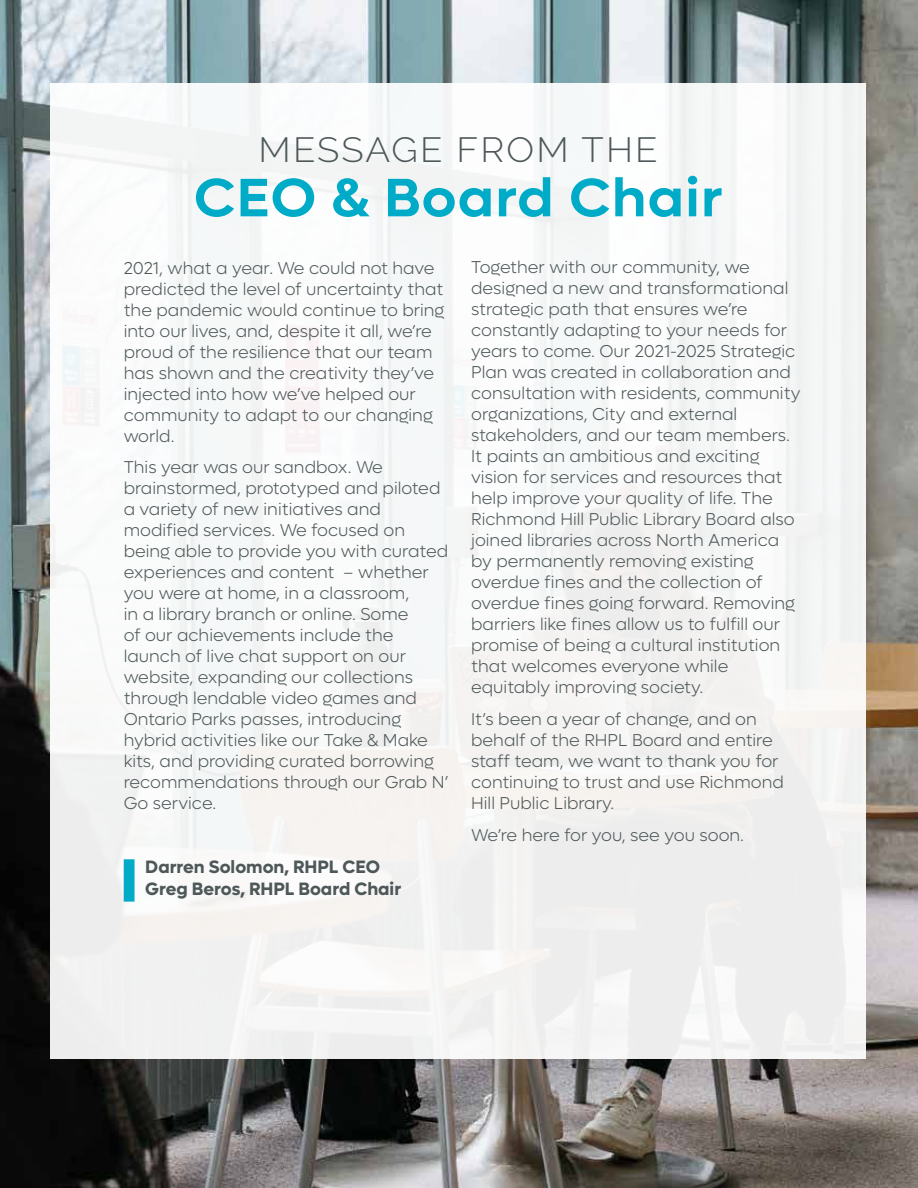
<style>
.page{position:relative;width:918px;height:1188px;background:#fff}
.page>*{position:absolute;margin:0;border:0;box-sizing:border-box;transform-origin:0 0}
.t1{font:600 54.3px "Lufga";letter-spacing:.02em;color:#00abc8;scale:1.05 1}
.t2{font:300 34.95px "Raleway";letter-spacing:.06em;color:#4e5859;scale:1.05 1}
.t3{font:700 18px/21.6px "Lufga";color:#4e5859}
.t4{font:300 17.25px/21px "Lufga";color:#4e5859}
</style>
<div class="page">
<img style="left:0;top:0;width:918px;height:1188px">
<div style="left:50px;top:83px;width:816px;height:976px;background:#f5f6f6"></div>
<svg style="left:124px;top:859px;width:11px;height:43px"></svg>
<h2 class="t2" style="left:259px;top:129px;width:382px">MESSAGE FROM THE</h2>
<h1 class="t1" style="left:194px;top:166px;width:505px">CEO &amp; Board Chair</h1>
<p class="t4" style="left:124px;top:257px;width:322px">2021, what a year. We could not have predicted the level of uncertainty that the pandemic would continue to bring into our lives, and, despite it all, we’re proud of the resilience that our team has shown and the creativity they’ve injected into how we’ve helped our community to adapt to our changing world.</p>
<p class="t4" style="left:124px;top:457px;width:326px">This year was our sandbox. We brainstormed, prototyped and piloted a variety of new initiatives and modified services. We focused on being able to provide you with curated experiences and content – whether you were at home, in a classroom,<br>in a library branch or online. Some<br>of our achievements include the launch of live chat support on our website, expanding our collections through lendable video games and Ontario Parks passes, introducing hybrid activities like our Take &amp; Make kits, and providing curated borrowing recommendations through our Grab N’ Go service.</p>
<p class="t3" style="left:145px;top:856px;width:257px">Darren Solomon, RHPL CEO<br>Greg Beros, RHPL Board Chair</p>
<p class="t4" style="left:471px;top:257px;width:331px">Together with our community, we designed a new and transformational strategic path that ensures we’re constantly adapting to your needs for years to come. Our 2021-2025 Strategic Plan was created in collaboration and consultation with residents, community organizations, City and external stakeholders, and our team members.<br>It paints an ambitious and exciting vision for services and resources that help improve your quality of life. The Richmond Hill Public Library Board also joined libraries across North America by permanently removing existing overdue fines and the collection of overdue fines going forward. Removing barriers like fines allow us to fulfill our promise of being a cultural institution that welcomes everyone while equitably improving society.</p>
<p class="t4" style="left:471px;top:709px;width:314px">It’s been a year of change, and on behalf of the RHPL Board and entire staff team, we want to thank you for continuing to trust and use Richmond<br>Hill Public Library.</p>
<p class="t4" style="left:471px;top:824px;width:274px">We’re here for you, see you soon.</p>
</div>
